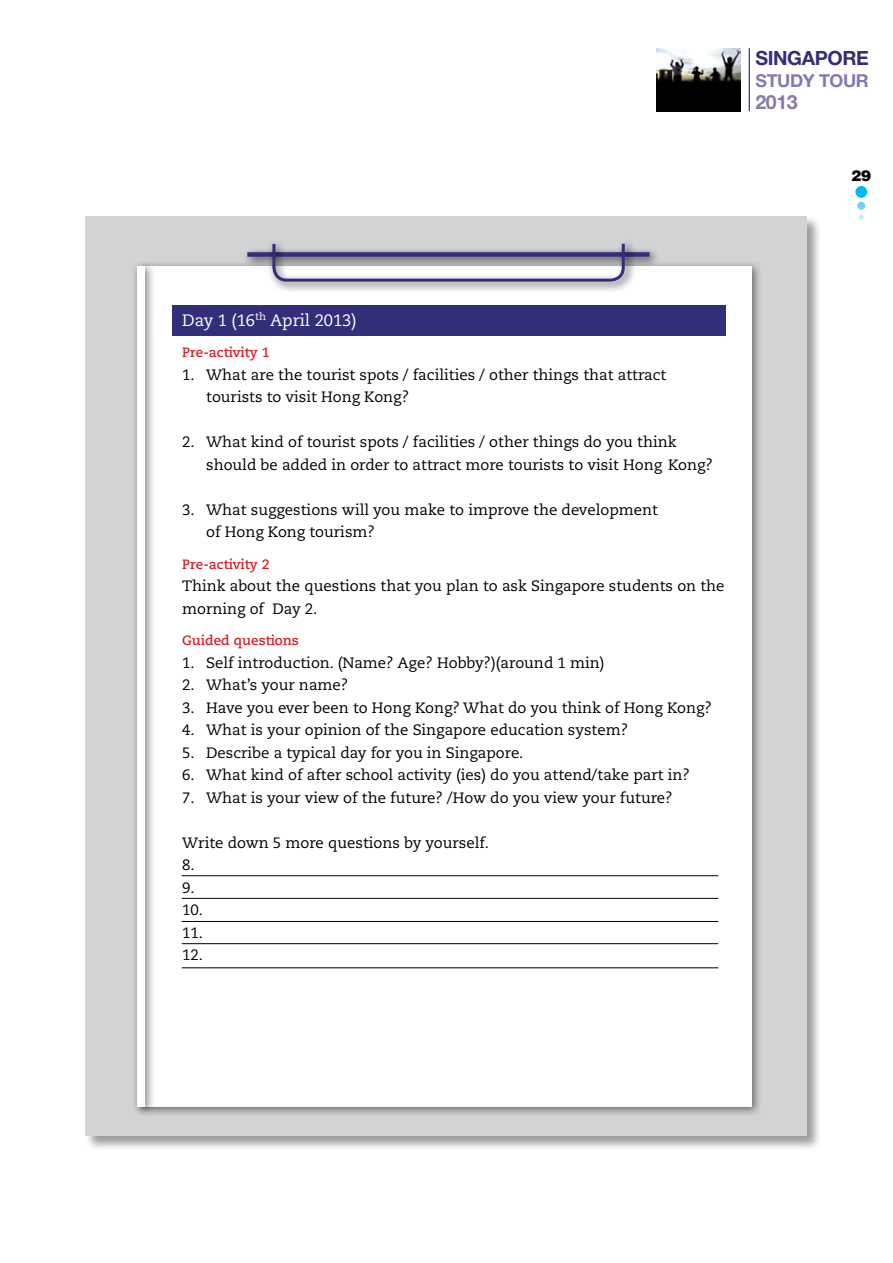
<style>
.page{position:relative;width:893px;height:1263px;background:#fff}
.page>*{position:absolute;margin:0;border:0;box-sizing:border-box;transform-origin:0 0}
.t1{font:700 19.65px "Helvetica Neue";letter-spacing:-.02em;color:#322e7a}
.t2{font:700 19.65px "Helvetica Neue";color:#817cae}
.t3{font:700 17.85px "Helvetica Neue";letter-spacing:-.02em;color:#817cae}
.t4{font:16.5px "Caecilia";color:#fff}
.t5{font:15px/22.5px "Caecilia";color:#000}
.t6{font:900 15px "Helvetica";color:#000}
.t7{font:700 13.5px "Caecilia";color:#d2232a}
</style>
<div class="page">
<div style="left:855px;top:186px;width:12px;height:12px;background:#00b9f2;border-radius:50%"></div>
<div style="left:857px;top:202px;width:8px;height:8px;background:#6dcff6;border-radius:50%"></div>
<svg style="left:859px;top:215px;width:5px;height:5px"></svg>
<hr style="left:749px;top:48px;width:1px;height:63px;background:#25408f">
<img style="left:656px;top:48px;width:85px;height:63px">
<div style="left:84px;top:215px;width:738px;height:936px;background:#000;opacity:.4"></div>
<div style="left:85px;top:216px;width:721px;height:919px;background:#d1d3d4"></div>
<div style="left:135px;top:261px;width:628px;height:857px;background:#000;opacity:.5"></div>
<div style="left:140px;top:266px;width:612px;height:840px;background:#fff"></div>
<div style="left:242px;top:247px;width:418px;height:21px;background:#000;opacity:.8"></div>
<div style="left:247px;top:252px;width:403px;height:5px;background:#322e7a"></div>
<div style="left:267px;top:238px;width:369px;height:54px;background:#000;opacity:.8"></div>
<svg style="left:271px;top:241px;width:355px;height:42px"></svg>
<div style="left:132px;top:261px;width:24px;height:857px;background:#000;opacity:.5"></div>
<div style="left:137px;top:266px;width:8px;height:840px;background:#fff"></div>
<div style="left:172px;top:305px;width:554px;height:30px;background:#322e7a"></div>
<hr style="left:182px;top:875px;width:536px;height:1px;background:#000">
<hr style="left:182px;top:898px;width:536px;height:1px;background:#000">
<hr style="left:182px;top:921px;width:536px;height:1px;background:#000">
<hr style="left:182px;top:943px;width:536px;height:1px;background:#000">
<hr style="left:182px;top:967px;width:536px;height:1px;background:#000">
<h1 class="t1" style="left:755px;top:46px;width:115px">SINGAPORE</h1>
<p class="t3" style="left:755px;top:70px;width:115px">STUDY TOUR</p>
<h1 class="t2" style="left:755px;top:90px;width:44px">2013</h1>
<p class="t6" style="left:851px;top:165px;width:22px">29</p>
<p class="t4" style="left:182px;top:310px;width:176px">Day 1 (16<sup>th</sup> April 2013)</p>
<p class="t7" style="left:182px;top:344px;width:89px">Pre-activity 1</p>
<p class="t5" style="left:206px;top:363px;width:462px;text-indent:-24px">1. What are the tourist spots / facilities / other things that attract tourists to visit Hong Kong?</p>
<p class="t5" style="left:206px;top:431px;width:508px;text-indent:-24px">2. What kind of tourist spots / facilities / other things do you think should be added in order to attract more tourists to visit Hong Kong?</p>
<p class="t5" style="left:206px;top:498px;width:453px;text-indent:-24px">3. What suggestions will you make to improve the development of Hong Kong tourism?</p>
<p class="t7" style="left:182px;top:556px;width:89px">Pre-activity 2</p>
<p class="t5" style="left:182px;top:575px;width:544px">Think about the questions that you plan to ask Singapore students on the morning of Day 2.</p>
<p class="t7" style="left:182px;top:632px;width:118px">Guided questions</p>
<p class="t5" style="left:182px;top:651px;width:424px">1. Self introduction. (Name? Age? Hobby?)(around 1 min)</p>
<p class="t5" style="left:182px;top:674px;width:168px">2. What’s your name?</p>
<p class="t5" style="left:182px;top:696px;width:531px">3. Have you ever been to Hong Kong? What do you think of Hong Kong?</p>
<p class="t5" style="left:182px;top:719px;width:448px">4. What is your opinion of the Singapore education system?</p>
<p class="t5" style="left:182px;top:741px;width:343px">5. Describe a typical day for you in Singapore.</p>
<p class="t5" style="left:182px;top:764px;width:509px">6. What kind of after school activity (ies) do you attend/take part in?</p>
<p class="t5" style="left:182px;top:786px;width:492px">7. What is your view of the future? /How do you view your future?</p>
<p class="t5" style="left:182px;top:831px;width:308px">Write down 5 more questions by yourself.<br>8.<br>9.<br>10.<br>11.<br>12.</p>
</div>
